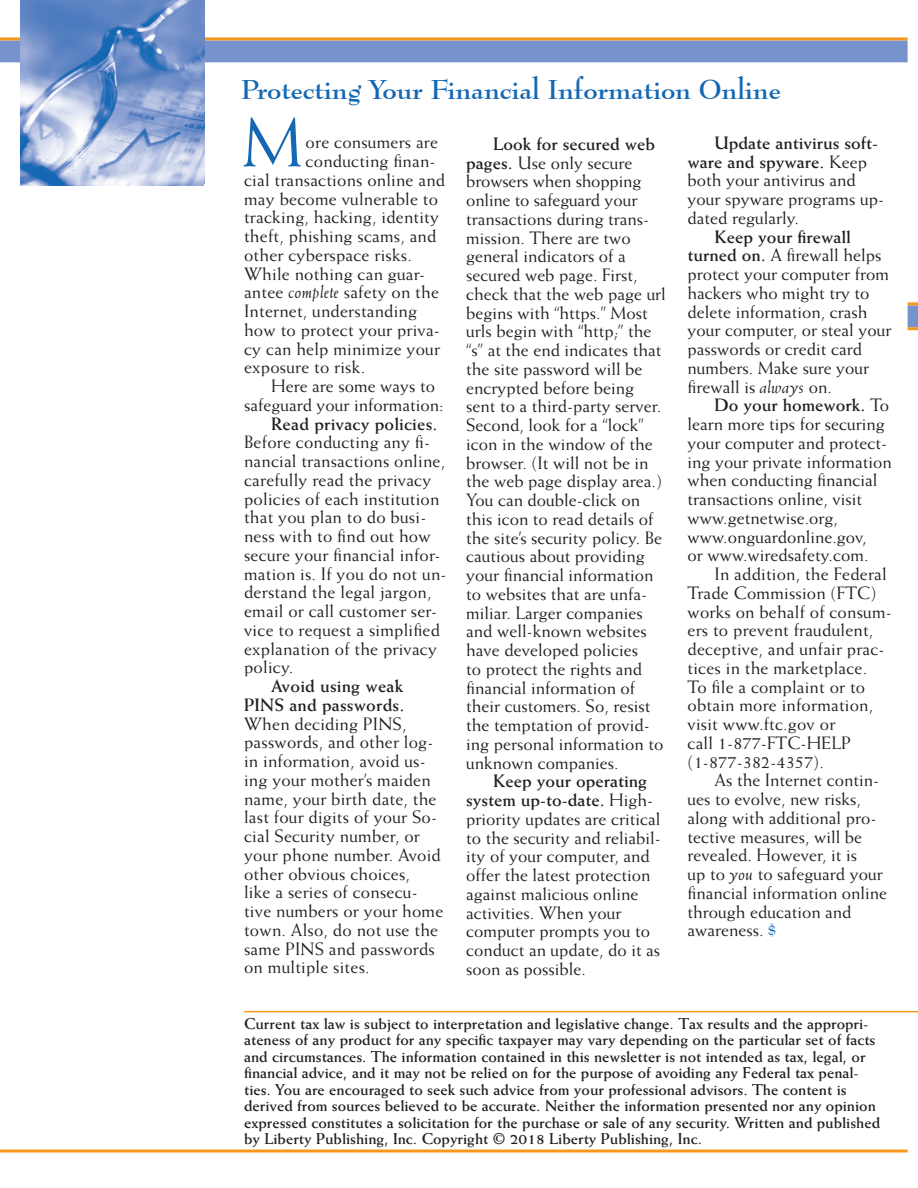
<style>
.page{position:relative;width:918px;height:1188px;background:#fff}
.page>*{position:absolute;margin:0;border:0;box-sizing:border-box;transform-origin:0 0}
.t1{font:69px "Weiss";color:#1468b3}
.Headline{font:700 27px "Bernhard Modern BT";letter-spacing:-.005em;color:#1468b3}
.Body_Text{font:18px/18.8px "Weiss";color:#231f20}
.Body_Text-2{font:700 15.75px/16.5px "Weiss";color:#231f20}
.s1{font-weight:700}
.s2{font-style:italic}
.s3{font-family:"Bernhard Modern BT";font-weight:700;font-size:13.5px;color:#1468b3}
</style>
<div class="page">
<hr style="left:244px;top:1011px;width:674px;height:1px;background:#f7981d">
<div style="left:0;top:40px;width:908px;height:22px;background:#7793cb"></div>
<hr style="left:0;top:37px;width:908px;height:3px;background:#f7981d">
<hr style="left:0;top:1150px;width:908px;height:3px;background:#f7981d">
<svg style="left:908px;top:302px;width:10px;height:28px"></svg>
<img style="left:20px;top:0;width:183px;height:185px">
<p class="Headline" style="left:241px;top:73px;width:542px">Protecting Your Financial Information Online</p>
<p class="t1" style="left:242px;top:103px;width:63px">M</p>
<p class="Body_Text" style="left:688px;top:133px;width:198px;text-indent:27px"><span class="s1">Update antivirus soft&shy;ware and spyware.</span> Keep both your antivirus and your spyware programs up&shy;dated regularly.</p>
<p class="Body_Text" style="left:688px;top:227px;width:205px;text-indent:27px"><span class="s1">Keep your firewall turned on.</span> A firewall helps protect your computer from hackers who might try to delete information, crash your computer, or steal your passwords or credit card numbers. Make sure your firewall is <span class="s2">always</span> on.</p>
<p class="Body_Text" style="left:688px;top:396px;width:206px;text-indent:27px"><span class="s1">Do your homework.</span> To learn more tips for securing your computer and protect&shy;ing your private information when conducting financial transactions online, visit www.getnetwise.org, www.onguardonline.gov,<br>or www.wiredsafety.com.</p>
<p class="Body_Text" style="left:688px;top:564px;width:206px;text-indent:27px">In addition, the Federal<br>Trade Commission (FTC) works on behalf of consum&shy;ers to prevent fraudulent, deceptive, and unfair prac&shy;tices in the marketplace.<br>To file a complaint or to obtain more information, visit www.ftc.gov or<br>call 1-877-FTC-HELP (1-877-382-4357).</p>
<p class="Body_Text" style="left:688px;top:771px;width:201px;text-indent:27px">As the Internet contin&shy;ues to evolve, new risks, along with additional pro&shy;tective measures, will be revealed. However, it is<br>up to <span class="s2">you</span> to safeguard your financial information online through education and awareness. <span class="s3">$</span></p>
<p class="Body_Text" style="left:466px;top:134px;width:201px;text-indent:27px"><span class="s1">Look for secured web pages.</span> Use only secure browsers when shopping online to safeguard your transactions during trans&shy;mission. There are two general indicators of a secured web page. First, check that the web page url begins with “https.” Most urls begin with “http;” the “s” at the end indicates that the site password will be encrypted before being sent to a third-party server.<br>Second, look for a “lock” icon in the window of the browser. (It will not be in the web page display area.)<br>You can double-click on this icon to read details of the site’s security policy. Be cautious about providing your financial information to websites that are unfa&shy;miliar. Larger companies and well-known websites have developed policies<br>to protect the rights and financial information of their customers. So, resist the temptation of provid&shy;ing personal information to unknown companies.</p>
<p class="Body_Text" style="left:466px;top:772px;width:196px;text-indent:27px"><span class="s1">Keep your operating system up-to-date.</span> High&shy;priority updates are critical to the security and reliabil&shy;ity of your computer, and offer the latest protection against malicious online activities. When your computer prompts you to conduct an update, do it as soon as possible.</p>
<p class="Body_Text" style="left:306px;top:133px;width:134px">ore consumers are</p>
<p class="Body_Text" style="left:306px;top:151px;width:131px">conducting finan-</p>
<p class="Body_Text" style="left:244px;top:170px;width:203px">cial transactions online and</p>
<p class="Body_Text" style="left:244px;top:189px;width:195px">may become vulnerable to</p>
<p class="Body_Text" style="left:244px;top:208px;width:196px">tracking, hacking, identity</p>
<p class="Body_Text" style="left:244px;top:226px;width:194px">theft, phishing scams, and</p>
<p class="Body_Text" style="left:244px;top:245px;width:169px">other cyberspace risks.</p>
<p class="Body_Text" style="left:244px;top:264px;width:183px">While nothing can guar-</p>
<p class="Body_Text" style="left:244px;top:283px;width:196px">antee <span class="s2">complete</span> safety on the</p>
<p class="Body_Text" style="left:244px;top:301px;width:174px">Internet, understanding</p>
<p class="Body_Text" style="left:244px;top:320px;width:197px">how to protect your priva-</p>
<p class="Body_Text" style="left:244px;top:339px;width:197px">cy can help minimize your</p>
<p class="Body_Text" style="left:244px;top:358px;width:123px">exposure to risk.</p>
<p class="Body_Text" style="left:244px;top:376px;width:201px;text-indent:27px">Here are some ways to safeguard your information:</p>
<p class="Body_Text" style="left:244px;top:414px;width:204px;text-indent:27px"><span class="s1">Read privacy policies.<br></span>Before conducting any fi&shy;nancial transactions online, carefully read the privacy policies of each institution that you plan to do busi&shy;ness with to find out how secure your financial infor&shy;mation is. If you do not un&shy;derstand the legal jargon, email or call customer ser&shy;vice to request a simplified explanation of the privacy policy.</p>
<p class="Body_Text" style="left:244px;top:676px;width:201px;text-indent:27px"><span class="s1">Avoid using weak<br>PINS and passwords.<br></span>When deciding PINS, passwords, and other log&shy;in information, avoid us&shy;ing your mother’s maiden name, your birth date, the last four digits of your So&shy;cial Security number, or your phone number. Avoid other obvious choices,<br>like a series of consecu&shy;tive numbers or your home town. Also, do not use the same PINS and passwords on multiple sites.</p>
<p class="Body_Text-2" style="left:244px;top:1015px;width:638px">Current tax law is subject to interpretation and legislative change. Tax results and the appropri&shy;ateness of any product for any specific taxpayer may vary depending on the particular set of facts and circumstances. The information contained in this newsletter is not intended as tax, legal, or financial advice, and it may not be relied on for the purpose of avoiding any Federal tax penal&shy;ties. You are encouraged to seek such advice from your professional advisors. The content is derived from sources believed to be accurate. Neither the information presented nor any opinion expressed constitutes a solicitation for the purchase or sale of any security. Written and published by Liberty Publishing, Inc. Copyright © 2018 Liberty Publishing, Inc.</p>
</div>
